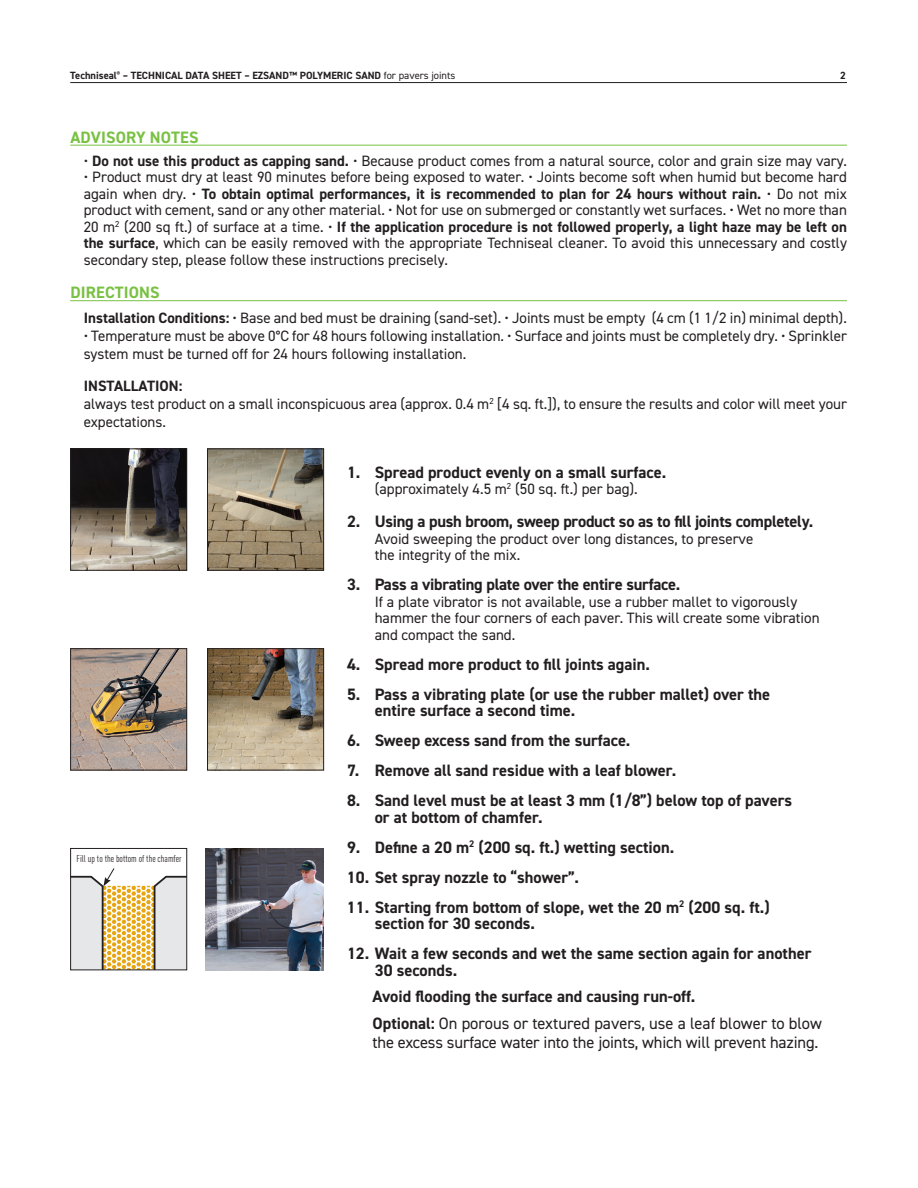
<style>
.page{position:relative;width:918px;height:1188px;background:#fff}
.page>*{position:absolute;margin:0;border:0;box-sizing:border-box;transform-origin:0 0}
.t1{font:700 16.5px/16.5px "DIN2014";color:#231f20}
.t2{font:16.5px "DIN2014";letter-spacing:-.01em;color:#231f20}
.t3{font:700 16.5px "DIN2014";letter-spacing:.01em;color:#79c142}
.t4{font:15px/16.5px "DIN2014";color:#231f20}
.t5{font:700 10.5px "DIN2014";color:#231f20}
.t6{font:condensed 9.75px "DINOT";color:#231f20}
.s1{font-size:9px}
.s2{font-weight:400}
.s3{font-weight:700}
</style>
<div class="page">
<hr style="left:70px;top:82px;width:777px;height:1px;background:#231f20">
<hr style="left:70px;top:145px;width:777px;height:1px;background:#79c142">
<hr style="left:70px;top:300px;width:777px;height:1px;background:#79c142">
<img style="left:209px;top:450px;width:113px;height:119px">
<div style="left:207px;top:448px;width:117px;height:123px;border:1px solid #231f20"></div>
<img style="left:72px;top:450px;width:113px;height:119px">
<div style="left:70px;top:448px;width:117px;height:123px;border:1px solid #231f20"></div>
<img style="left:209px;top:650px;width:113px;height:118px">
<div style="left:207px;top:648px;width:117px;height:122px;border:1px solid #231f20"></div>
<img style="left:72px;top:650px;width:113px;height:118px">
<div style="left:70px;top:648px;width:117px;height:122px;border:1px solid #231f20"></div>
<img style="left:206px;top:848px;width:118px;height:122px">
<svg style="left:214px;top:848px;width:5px;height:9px"></svg>
<div style="left:70px;top:848px;width:117px;height:122px;border:1px solid #231f20"></div>
<svg style="left:71px;top:868px;width:116px;height:102px"></svg>
<p class="t5" style="left:70px;top:69px;width:387px">Techniseal<sup>®</sup> – TECHNICAL DATA SHEET – EZSAND<span class="s1">™</span> POLYMERIC SAND <span class="s2">for pavers joints</span></p>
<p class="t5" style="left:840px;top:69px;width:7px">2</p>
<p class="t3" style="left:70px;top:126px;width:130px">ADVISORY NOTES</p>
<p class="t4" style="left:84px;top:152px;width:765px">• <span class="s3">Do not use this product as capping sand.</span> • Because product comes from a natural source, color and grain size may vary.</p>
<p class="t4" style="left:84px;top:169px;width:765px;text-align:justify">• Product must dry at least 90 minutes before being exposed to water. • Joints become soft when humid but become hard again when dry. • <span class="s3">To obtain optimal performances, it is recommended to plan for 24 hours without rain.</span> • Do not mix product with cement, sand or any other material. • Not for use on submerged or constantly wet surfaces. • Wet no more than 20 m<sup>2</sup> (200 sq ft.) of surface at a time. • <span class="s3">If the application procedure is not followed properly, a light haze may be left on the surface</span>, which can be easily removed with the appropriate Techniseal cleaner. To avoid this unnecessary and costly secondary step, please follow these instructions precisely.</p>
<p class="t3" style="left:70px;top:282px;width:91px">DIRECTIONS</p>
<p class="t4" style="left:84px;top:309px;width:765px"><span class="s3">Installation Conditions:</span> • Base and bed must be draining (sand-set). • Joints must be empty (4 cm (1 1/2 in) minimal depth).</p>
<p class="t4" style="left:84px;top:327px;width:765px;line-height:18px">• Temperature must be above 0°C for 48 hours following installation. • Surface and joints must be completely dry. • Sprinkler system must be turned off for 24 hours following installation.</p>
<p class="t4" style="left:84px;top:376px;width:765px;line-height:18px"><span class="s3">INSTALLATION:<br></span>always test product on a small inconspicuous area (approx. 0.4 m<sup>2</sup> [4 sq. ft.]), to ensure the results and color will meet your expectations.</p>
<p class="t1" style="left:347px;top:463px;width:321px">1. Spread product evenly on a small surface.</p>
<p class="t4" style="left:375px;top:480px;width:265px">(approximately 4.5 m<sup>2</sup> (50 sq. ft.) per bag).</p>
<p class="t1" style="left:347px;top:513px;width:468px">2. Using a push broom, sweep product so as to fill joints completely.</p>
<p class="t4" style="left:375px;top:530px;width:380px">Avoid sweeping the product over long distances, to preserve the integrity of the mix.</p>
<p class="t1" style="left:347px;top:576px;width:335px">3. Pass a vibrating plate over the entire surface.</p>
<p class="t4" style="left:375px;top:593px;width:446px">If a plate vibrator is not available, use a rubber mallet to vigorously hammer the four corners of each paver. This will create some vibration and compact the sand.</p>
<p class="t1" style="left:347px;top:655px;width:305px">4. Spread more product to fill joints again.</p>
<p class="t1" style="left:375px;top:685px;width:397px;text-indent:-28px">5. Pass a vibrating plate (or use the rubber mallet) over the entire surface a second time.</p>
<p class="t1" style="left:347px;top:732px;width:285px">6. Sweep excess sand from the surface.</p>
<p class="t1" style="left:347px;top:762px;width:331px">7. Remove all sand residue with a leaf blower.</p>
<p class="t1" style="left:375px;top:792px;width:419px;text-indent:-28px">8. Sand level must be at least 3 mm (1/8”) below top of pavers or at bottom of chamfer.</p>
<p class="t1" style="left:347px;top:838px;width:329px">9. Define a 20 m<sup>2</sup> (200 sq. ft.) wetting section.</p>
<p class="t1" style="left:347px;top:868px;width:234px">10. Set spray nozzle to “shower”.</p>
<p class="t1" style="left:375px;top:898px;width:396px;text-indent:-28px">11. Starting from bottom of slope, wet the 20 m<sup>2</sup> (200 sq. ft.) section for 30 seconds.</p>
<p class="t1" style="left:375px;top:945px;width:438px;text-indent:-28px">12. Wait a few seconds and wet the same section again for another<br>30 seconds.</p>
<p class="t1" style="left:373px;top:983px;width:451px;line-height:26.5px">Avoid flooding the surface and causing run-off.<br>Optional: <span class="s2">On porous or textured pavers, use a leaf blower to blow</span></p>
<p class="t2" style="left:373px;top:1032px;width:447px">the excess surface water into the joints, which will prevent hazing.</p>
<p class="t6" style="left:77px;top:853px;width:107px">Fill up to the bottom of the chamfer</p>
</div>
